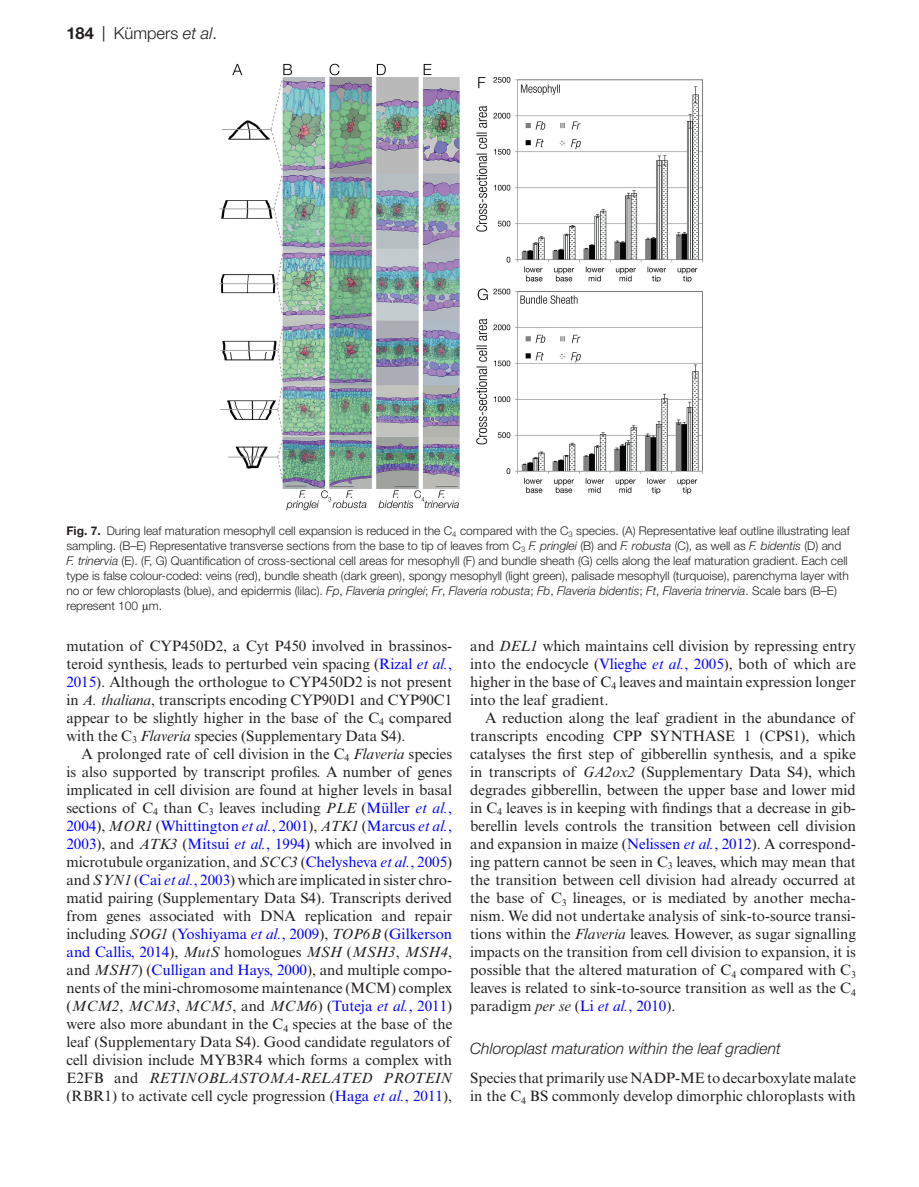
<style>
.page{position:relative;width:919px;height:1187px;background:#fff}
.page>*{position:absolute;margin:0;border:0;box-sizing:border-box;transform-origin:0 0}
.t1{font:300 16.5px "Helvetica Neue LT Std";color:#231f20}
.t2{font:italic 300 15.75px "Helvetica Neue LT Std";color:#231f20}
.t3{font:15px/18px "Times New Roman MT Std";color:#231f20;text-align:justify}
.t4{font:300 12px/15px "Helvetica Neue LT Std";color:#231f20}
.s1{font-weight:700}
.s2{font-family:"Times New Roman MT Std";font-weight:400}
.s3{font-style:italic}
.s4{font-family:"Gandhari Unicode";font-weight:400}
.s5{color:#00f}
.s6{font-style:italic;color:#00f}
</style>
<div class="page">
<img style="left:219px;top:63px;width:484px;height:447px">
<p class="t1" style="left:66px;top:23px;width:152px"><span class="s1">184</span> <span class="s2">|</span> Kümpers <span class="s3">et al</span>.</p>
<p class="t4" style="left:66px;top:522px;width:784px"><span class="s1">Fig. 7.</span> During leaf maturation mesophyll cell expansion is reduced in the C<sub>4</sub> compared with the C<sub>3</sub> species. (A) Representative leaf outline illustrating leaf sampling. (B–E) Representative transverse sections from the base to tip of leaves from C<sub>3</sub> <span class="s3">F. pringlei</span> (B) and <span class="s3">F. robusta</span> (C), as well as <span class="s3">F. bidentis</span> (D) and <span class="s3">F. trinervia</span> (E). (F, G) Quantification of cross-sectional cell areas for mesophyll (F) and bundle sheath (G) cells along the leaf maturation gradient. Each cell type is false colour-coded: veins (red), bundle sheath (dark green), spongy mesophyll (light green), palisade mesophyll (turquoise), parenchyma layer with no or few chloroplasts (blue), and epidermis (lilac). <span class="s3">Fp</span>, <span class="s3">Flaveria pringlei</span>; <span class="s3">Fr</span>, <span class="s3">Flaveria robusta</span>; <span class="s3">Fb</span>, <span class="s3">Flaveria bidentis</span>; <span class="s3">Ft</span>, <span class="s3">Flaveria trinervia</span>. Scale bars (B–E) represent 100 <span class="s4">μ</span>m.</p>
<p class="t3" style="left:66px;top:636px;width:387px">mutation of CYP450D2, a Cyt P450 involved in brassinos&shy;teroid synthesis, leads to perturbed vein spacing (<span class="s5">Rizal</span> <span class="s6">et al.</span><span class="s5">, 2015</span>). Although the orthologue to CYP450D2 is not present in <span class="s3">A. thaliana</span>, transcripts encoding CYP90D1 and CYP90C1 appear to be slightly higher in the base of the C<sub>4</sub> compared with the C<sub>3</sub> <span class="s3">Flaveria</span> species (Supplementary Data S4).</p>
<p class="t3" style="left:66px;top:744px;width:387px;text-indent:15px">A prolonged rate of cell division in the C<sub>4</sub> <span class="s3">Flaveria</span> species is also supported by transcript profiles. A number of genes implicated in cell division are found at higher levels in basal sections of C<sub>4</sub> than C<sub>3</sub> leaves including <span class="s3">PLE</span> (<span class="s5">Müller</span> <span class="s6">et al.</span><span class="s5">, 2004</span>), <span class="s3">MOR1</span> (<span class="s5">Whittington</span> <span class="s6">et al.</span><span class="s5">, 2001</span>), <span class="s3">ATK1</span> (<span class="s5">Marcus</span> <span class="s6">et al.</span><span class="s5">, 2003</span>), and <span class="s3">ATK3</span> (<span class="s5">Mitsui</span> <span class="s6">et al.</span><span class="s5">, 1994</span>) which are involved in microtubule organization, and <span class="s3">SCC3</span> (<span class="s5">Chelysheva</span> <span class="s6">et al.</span><span class="s5">, 2005</span>) and <span class="s3">SYN1</span> (<span class="s5">Cai</span> <span class="s6">et al.</span><span class="s5">, 2003</span>) which are implicated in sister chro&shy;matid pairing (Supplementary Data S4). Transcripts derived from genes associated with DNA replication and repair including <span class="s3">SOG1</span> (<span class="s5">Yoshiyama</span> <span class="s6">et al.</span><span class="s5">, 2009</span>), <span class="s3">TOP6B</span> (<span class="s5">Gilkerson and Callis, 2014</span>), <span class="s3">MutS</span> homologues <span class="s3">MSH</span> (<span class="s3">MSH3</span>, <span class="s3">MSH4</span>, and <span class="s3">MSH7</span>) (<span class="s5">Culligan and Hays, 2000</span>), and multiple compo&shy;nents of the mini-chromosome maintenance (MCM) complex (<span class="s3">MCM2</span>, <span class="s3">MCM3</span>, <span class="s3">MCM5</span>, and <span class="s3">MCM6</span>) (<span class="s5">Tuteja</span> <span class="s6">et al.</span><span class="s5">, 2011</span>) were also more abundant in the C<sub>4</sub> species at the base of the leaf (Supplementary Data S4). Good candidate regulators of cell division include MYB3R4 which forms a complex with E2FB and <span class="s3">RETINOBLASTOMA-RELATED PROTEIN </span>(RBR1) to activate cell cycle progression (<span class="s5">Haga</span> <span class="s6">et al.</span><span class="s5">, 2011</span>),</p>
<p class="t3" style="left:470px;top:636px;width:387px">and <span class="s3">DEL1</span> which maintains cell division by repressing entry into the endocycle (<span class="s5">Vlieghe</span> <span class="s6">et al.</span><span class="s5">, 2005</span>), both of which are higher in the base of C<sub>4</sub> leaves and maintain expression longer into the leaf gradient.</p>
<p class="t3" style="left:470px;top:708px;width:387px;text-indent:15px">A reduction along the leaf gradient in the abundance of transcripts encoding CPP SYNTHASE 1 (CPS1), which catalyses the first step of gibberellin synthesis, and a spike in transcripts of <span class="s3">GA2ox2</span> (Supplementary Data S4), which degrades gibberellin, between the upper base and lower mid in C<sub>4</sub> leaves is in keeping with findings that a decrease in gib&shy;berellin levels controls the transition between cell division and expansion in maize (<span class="s5">Nelissen</span> <span class="s6">et al.</span><span class="s5">, 2012</span>). A correspond&shy;ing pattern cannot be seen in C<sub>3</sub> leaves, which may mean that the transition between cell division had already occurred at the base of C<sub>3</sub> lineages, or is mediated by another mecha&shy;nism. We did not undertake analysis of sink-to-source transi&shy;tions within the <span class="s3">Flaveria</span> leaves. However, as sugar signalling impacts on the transition from cell division to expansion, it is possible that the altered maturation of C<sub>4</sub> compared with C<sub>3 </sub>leaves is related to sink-to-source transition as well as the C<sub>4 </sub>paradigm <span class="s3">per se</span> (<span class="s5">Li</span> <span class="s6">et al.</span><span class="s5">, 2010</span>).</p>
<p class="t2" style="left:470px;top:1039px;width:312px">Chloroplast maturation within the leaf gradient</p>
<p class="t3" style="left:470px;top:1068px;width:387px">Species that primarily use NADP-ME to decarboxylate malate in the C<sub>4</sub> BS commonly develop dimorphic chloroplasts with</p>
</div>
